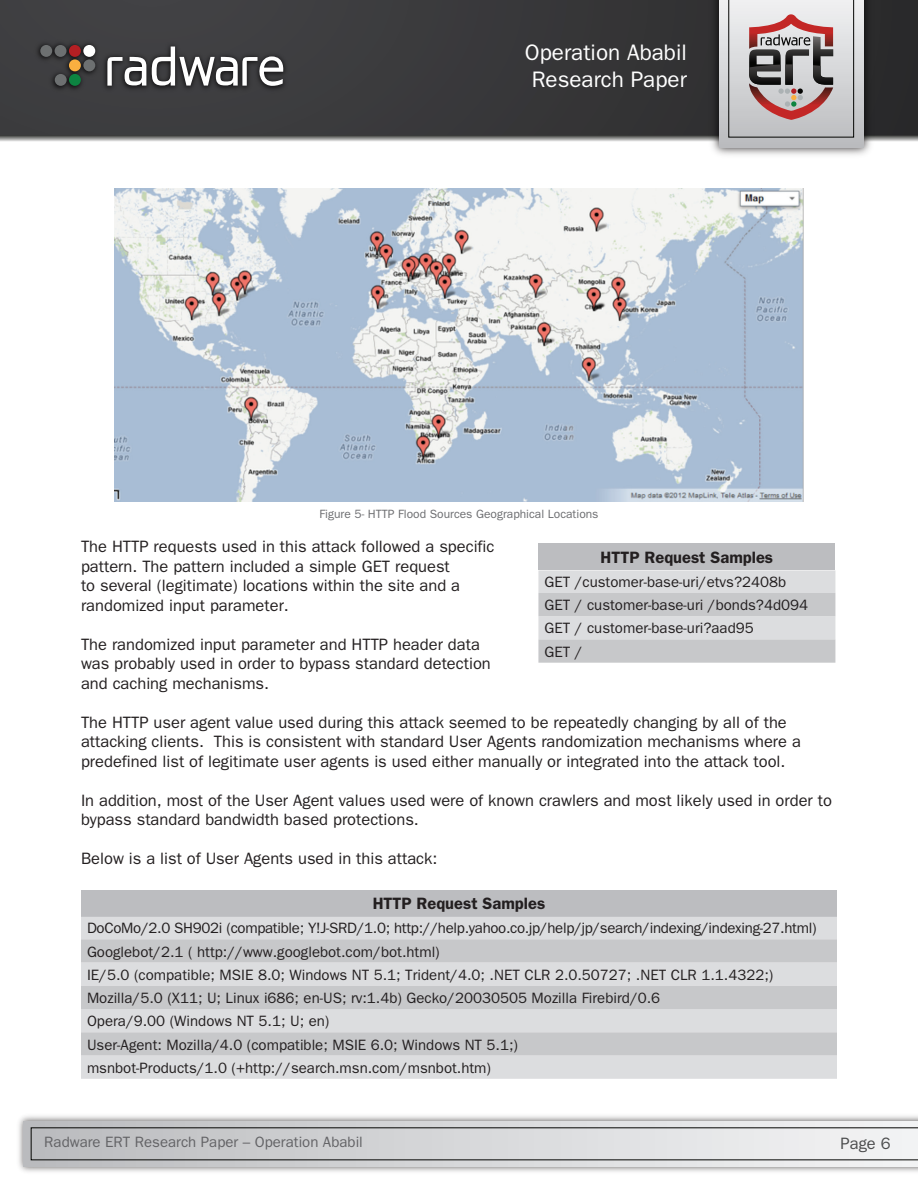
<style>
.page{position:relative;width:918px;height:1188px;background:#fff}
.page>*{position:absolute;margin:0;border:0;box-sizing:border-box;transform-origin:0 0}
.t1{font:22.5px/27px "Franklin Gothic";color:#fff;text-align:center}
.t2{font:16.5px/19.5px "Franklin Gothic";color:#231f20}
.t3{font:600 16.5px "Franklin Gothic";color:#231f20}
.t4{font:16.5px "Franklin Gothic";color:#4b4c4d}
.t5{font:15px/23.2px "Franklin Gothic";color:#231f20}
.t6{font:15px "Franklin Gothic";color:#636366}
.t7{font:12px "Franklin Gothic";color:#6c6d70}
</style>
<div class="page">
<svg style="left:0;top:135px;width:918px;height:7px;background:#979797"></svg>
<svg style="left:0;top:0;width:918px;height:135px;background:#38383a"></svg>
<img style="left:706px;top:0;width:170px;height:155px">
<div style="left:719px;top:0;width:144px;height:148px;background:linear-gradient(to bottom,#f0f1f2,#babcbe)"></div>
<img style="left:33px;top:39px;width:258px;height:56px">
<div style="left:83px;top:45px;width:12px;height:12px;background:#fff;border-radius:50%"></div>
<div style="left:40px;top:45px;width:12px;height:12px;background:#6d7071;border-radius:50%"></div>
<div style="left:55px;top:45px;width:11px;height:12px;background:#6d7071;border-radius:50%"></div>
<div style="left:83px;top:59px;width:12px;height:12px;background:#6d7071;border-radius:50%"></div>
<div style="left:69px;top:45px;width:12px;height:12px;background:#b41f23;border-radius:50%"></div>
<div style="left:69px;top:59px;width:12px;height:12px;background:#faaf40;border-radius:50%"></div>
<div style="left:55px;top:74px;width:12px;height:12px;background:#6d7071;border-radius:50%"></div>
<div style="left:69px;top:74px;width:12px;height:12px;background:#0d8441;border-radius:50%"></div>
<svg style="left:107px;top:57px;width:39px;height:29px"></svg>
<svg style="left:152px;top:47px;width:133px;height:39px"></svg>
<svg style="left:728px;top:0;width:126px;height:138px;background:#baaeaf"></svg>
<img style="left:19px;top:1116px;width:899px;height:56px">
<div style="left:24px;top:1121px;width:894px;height:45px;background:linear-gradient(to right,#babbbe,#f4f5f6)"></div>
<svg style="left:31px;top:1127px;width:887px;height:33px;background:#cccdcf"></svg>
<div style="left:81px;top:890px;width:756px;height:27px;background:#bcbdc0"></div>
<div style="left:81px;top:917px;width:756px;height:162px;background:#dcdddf"></div>
<svg style="left:81px;top:939px;width:756px;height:117px;background:#cfd0d2"></svg>
<img style="left:115px;top:189px;width:688px;height:312px">
<div style="left:538px;top:543px;width:297px;height:27px;background:#bcbdc0"></div>
<svg style="left:538px;top:570px;width:297px;height:93px;background:#d2d3d5"></svg>
<h1 class="t1" style="left:525px;top:39px;width:164px">Operation Ababil<br>Research Paper</h1>
<p class="t7" style="left:319px;top:507px;width:281px">Figure 5- HTTP Flood Sources Geographical Locations</p>
<p class="t2" style="left:81px;top:537px;width:415px">The HTTP requests used in this attack followed a specific pattern. The pattern included a simple GET request<br>to several (legitimate) locations within the site and a randomized input parameter.</p>
<p class="t2" style="left:81px;top:635px;width:411px">The randomized input parameter and HTTP header data was probably used in order to bypass standard detection and caching mechanisms.</p>
<p class="t2" style="left:81px;top:713px;width:722px">The HTTP user agent value used during this attack seemed to be repeatedly changing by all of the attacking clients. This is consistent with standard User Agents randomization mechanisms where a predefined list of legitimate user agents is used either manually or integrated into the attack tool.</p>
<p class="t2" style="left:81px;top:791px;width:753px">In addition, most of the User Agent values used were of known crawlers and most likely used in order to bypass standard bandwidth based protections.</p>
<p class="t2" style="left:81px;top:849px;width:358px">Below is a list of User Agents used in this attack:</p>
<p class="t3" style="left:373px;top:894px;width:174px">HTTP Request Samples</p>
<p class="t5" style="left:87px;top:917px;width:731px">DoCoMo/2.0 SH902i (compatible; Y!J-SRD/1.0; http://help.yahoo.co.jp/help/jp/search/indexing/indexing-27.html)<br>Googlebot/2.1 ( http://www.googlebot.com/bot.html)<br>IE/5.0 (compatible; MSIE 8.0; Windows NT 5.1; Trident/4.0; .NET CLR 2.0.50727; .NET CLR 1.1.4322;)<br>Mozilla/5.0 (X11; U; Linux i686; en-US; rv:1.4b) Gecko/20030505 Mozilla Firebird/0.6<br>Opera/9.00 (Windows NT 5.1; U; en)<br>User-Agent: Mozilla/4.0 (compatible; MSIE 6.0; Windows NT 5.1;)<br>msnbot-Products/1.0 (+http://search.msn.com/msnbot.htm)</p>
<p class="t3" style="left:601px;top:548px;width:174px">HTTP Request Samples</p>
<p class="t5" style="left:544px;top:570px;width:265px">GET /customer-base-uri/etvs?2408b<br>GET / customer-base-uri /bonds?4d094<br>GET / customer-base-uri?aad95<br>GET /</p>
<p class="t6" style="left:44px;top:1134px;width:320px">Radware ERT Research Paper – Operation Ababil</p>
<p class="t4" style="left:841px;top:1133px;width:52px">Page 6</p>
</div>
